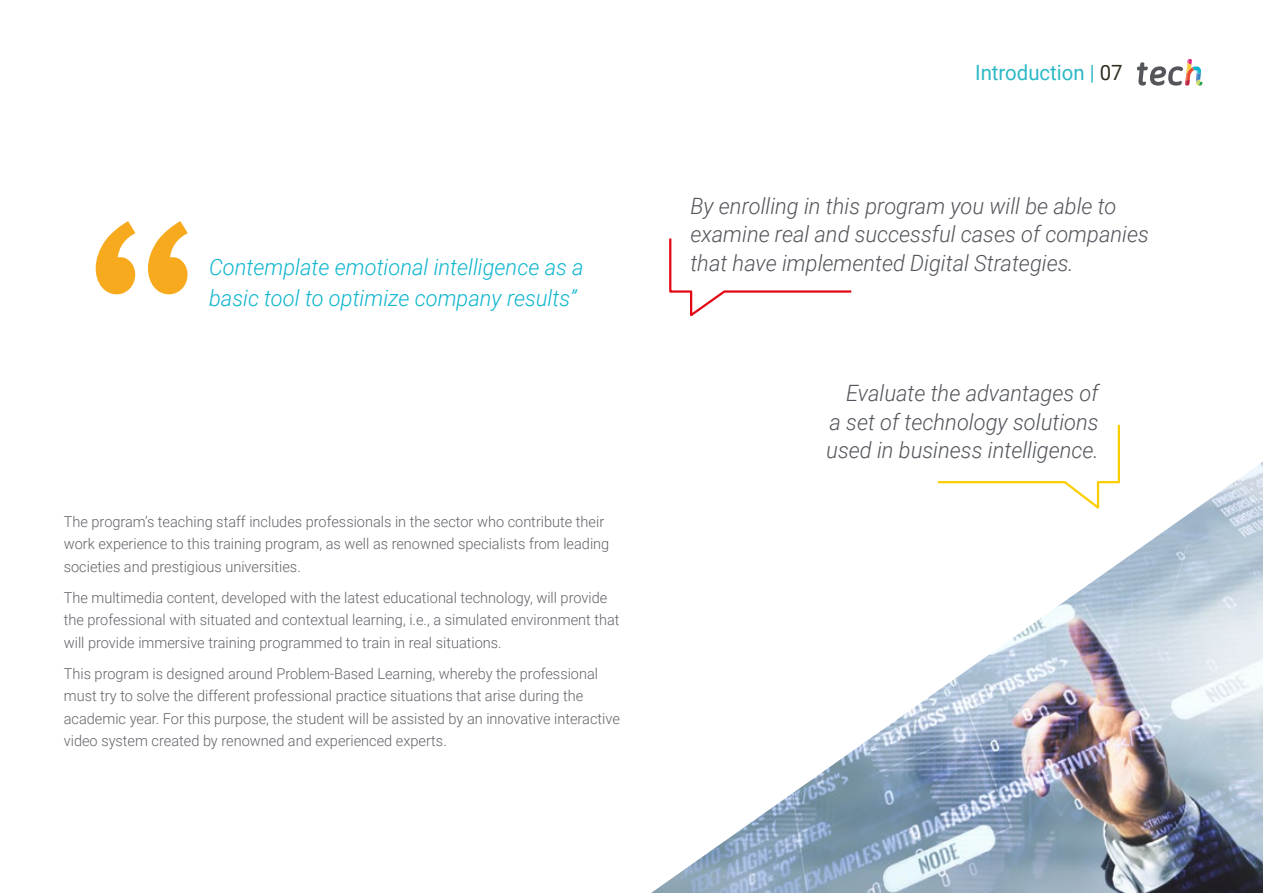
<style>
.page{position:relative;width:1263px;height:893px;background:#fff}
.page>*{position:absolute;margin:0;border:0;box-sizing:border-box;transform-origin:0 0}
.t1{font:italic 300 22.5px/28.5px "Roboto";color:#52555b;text-align:justify}
.t2{font:italic 300 22.5px/31.5px "Roboto";color:#0fb6cf}
.t3{font:21px "Roboto";color:#2db8c5}
.t4{font:300 15px/22.5px "Roboto";color:#61646a}
.s1{color:#312e20}
</style>
<div class="page">
<svg style="left:96px;top:221px;width:92px;height:73px"></svg>
<img style="left:651px;top:462px;width:612px;height:431px">
<svg style="left:1137px;top:59px;width:65px;height:27px"></svg>
<svg style="left:936px;top:424px;width:185px;height:88px"></svg>
<svg style="left:669px;top:238px;width:183px;height:79px"></svg>
<h1 class="t2" style="left:209px;top:250px;width:376px">Contemplate emotional intelligence as a basic tool to optimize company results”</h1>
<p class="t4" style="left:64px;top:510px;width:547px">The program’s teaching staff includes professionals in the sector who contribute their work experience to this training program, as well as renowned specialists from leading societies and prestigious universities.</p>
<p class="t4" style="left:64px;top:586px;width:557px">The multimedia content, developed with the latest educational technology, will provide the professional with situated and contextual learning, i.e., a simulated environment that will provide immersive training programmed to train in real situations.</p>
<p class="t4" style="left:64px;top:662px;width:558px">This program is designed around Problem-Based Learning, whereby the professional must try to solve the different professional practice situations that arise during the academic year. For this purpose, the student will be assisted by an innovative interactive video system created by renowned and experienced experts.</p>
<h2 class="t3" style="left:975px;top:57px;width:149px">Introduction | <span class="s1">07</span></h2>
<h1 class="t1" style="left:690px;top:190px;width:460px;text-align:left">By enrolling in this program you will be able to examine real and successful cases of companies that have implemented Digital Strategies.</h1>
<h1 class="t1" style="left:826px;top:378px;width:274px;text-indent:20px">Evaluate the advantages of a set of technology solutions used in business intelligence.</h1>
</div>
